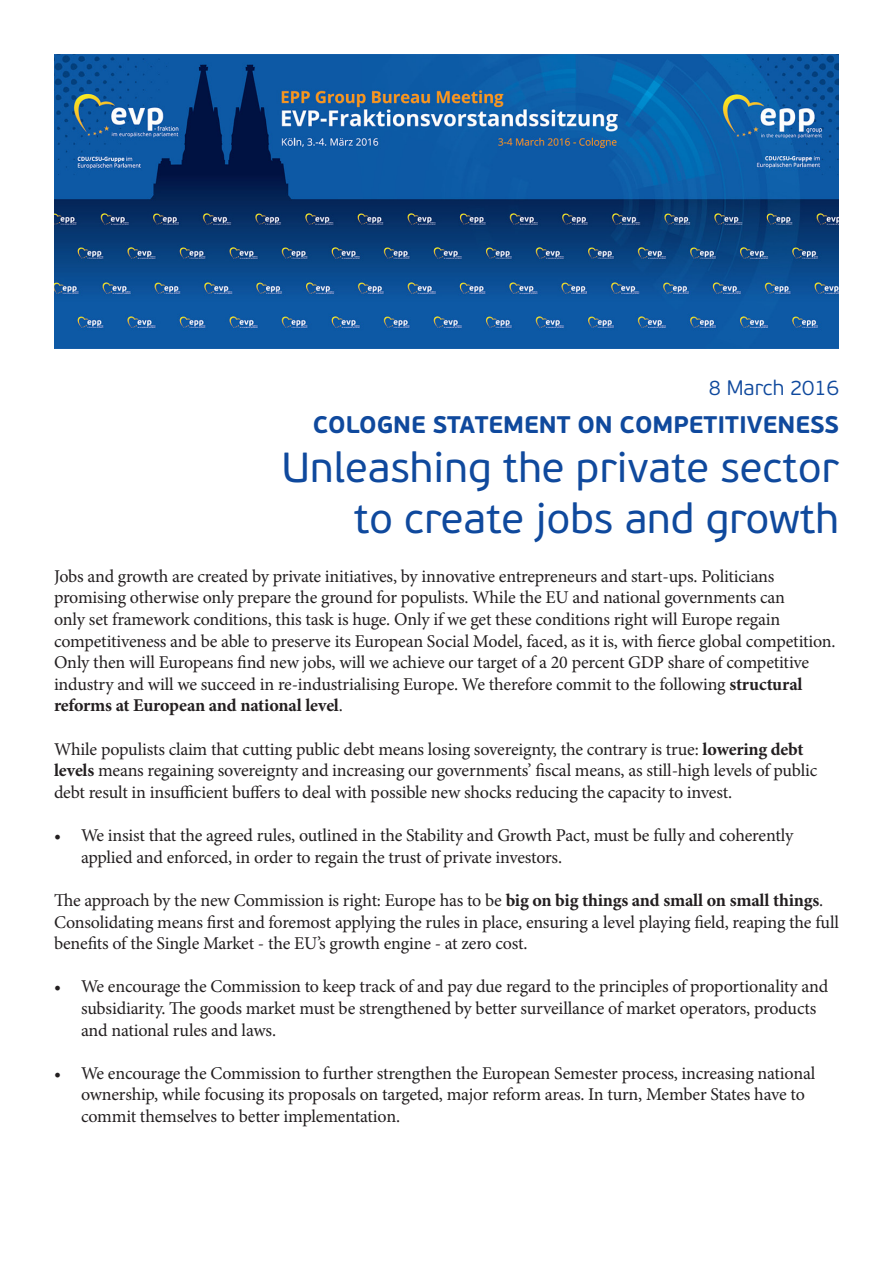
<style>
.page{position:relative;width:893px;height:1263px;background:#fff}
.page>*{position:absolute;margin:0;border:0;box-sizing:border-box;transform-origin:0 0}
.t1{font:42px/50.4px "PF Beau Sans Pro";color:#0f499d;text-align:right}
.t2{font:700 24px "PF Beau Sans Pro";color:#0f499d}
.t3{font:300 21px "PF Beau Sans Pro";color:#0f499d}
.t4{font:18px/21.6px "Minion Pro";letter-spacing:-.015em;color:#231f20}
.s1{font-weight:700}
</style>
<div class="page">
<img style="left:54px;top:54px;width:785px;height:295px">
<p class="t3" style="left:709px;top:376px;width:131px">8 March 2016</p>
<h2 class="t2" style="left:313px;top:409px;width:528px">COLOGNE STATEMENT ON COMPETITIVENESS</h2>
<h1 class="t1" style="left:282px;top:443px;width:559px">Unleashing the private sector to create jobs and growth</h1>
<p class="t4" style="left:54px;top:565px;width:783px">Jobs and growth are created by private initiatives, by innovative entrepreneurs and start-ups. Politicians promising otherwise only prepare the ground for populists. While the EU and national governments can<br>only set framework conditions, this task is huge. Only if we get these conditions right will Europe regain competitiveness and be able to preserve its European Social Model, faced, as it is, with fierce global competition.<br>Only then will Europeans find new jobs, will we achieve our target of a 20 percent GDP share of competitive industry and will we succeed in re-industrialising Europe. We therefore commit to the following <span class="s1">structural reforms at European and national level</span>.</p>
<p class="t4" style="left:54px;top:738px;width:765px">While populists claim that cutting public debt means losing sovereignty, the contrary is true: <span class="s1">lowering debt levels</span> means regaining sovereignty and increasing our governments’ fiscal means, as still-high levels of public debt result in insufficient buffers to deal with possible new shocks reducing the capacity to invest.</p>
<p class="t4" style="left:81px;top:825px;width:714px;text-indent:-27px">• We insist that the agreed rules, outlined in the Stability and Growth Pact, must be fully and coherently applied and enforced, in order to regain the trust of private investors.</p>
<p class="t4" style="left:54px;top:889px;width:787px">The approach by the new Commission is right: Europe has to be <span class="s1">big on big things and small on small things</span>.<br>Consolidating means first and foremost applying the rules in place, ensuring a level playing field, reaping the full benefits of the Single Market - the EU’s growth engine - at zero cost.</p>
<p class="t4" style="left:81px;top:976px;width:749px;text-indent:-27px">• We encourage the Commission to keep track of and pay due regard to the principles of proportionality and subsidiarity. The goods market must be strengthened by better surveillance of market operators, products and national rules and laws.</p>
<p class="t4" style="left:81px;top:1062px;width:736px;text-indent:-27px">• We encourage the Commission to further strengthen the European Semester process, increasing national ownership, while focusing its proposals on targeted, major reform areas. In turn, Member States have to commit themselves to better implementation.</p>
</div>
